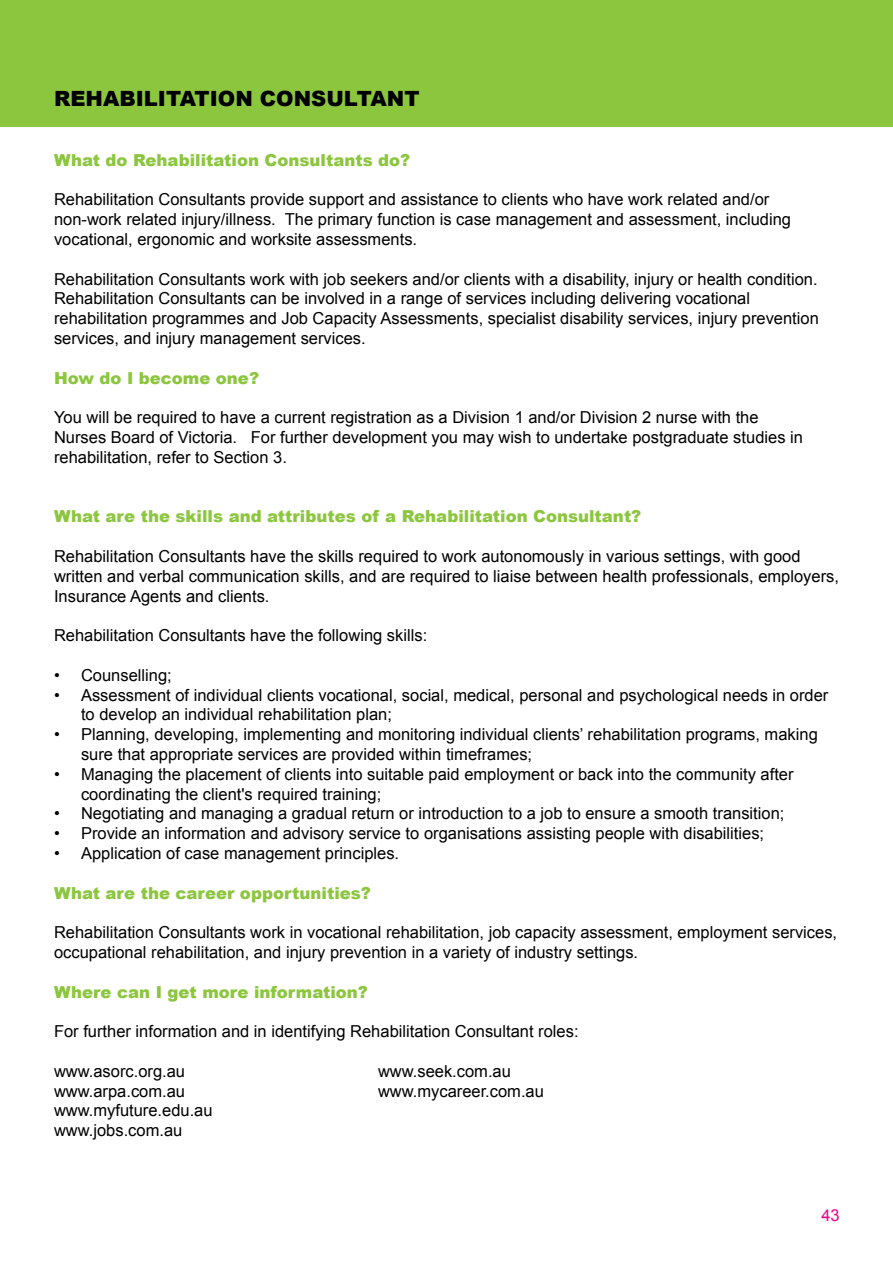
<style>
.page{position:relative;width:893px;height:1263px;background:#fff}
.page>*{position:absolute;margin:0;border:0;box-sizing:border-box;transform-origin:0 0}
.t1{font:900 21px "Arial";color:#000}
.t2{font:16.5px/19.8px "Arial";color:#000}
.t3{font:900 16.5px "Arial";color:#8cc63f}
.t4{font:16.5px "Arial";color:#ec008c}
</style>
<div class="page">
<div style="left:0;top:0;width:893px;height:127px;background:#8cc63f"></div>
<p class="t1" style="left:54px;top:84px;width:32px">Rehabi</p>
<p class="t1" style="left:144px;top:84px;width:81px">litation</p>
<p class="t1" style="left:260px;top:84px;width:34px">Cons</p>
<p class="t1" style="left:326px;top:84px;width:95px">ultan t</p>
<p class="t3" style="left:54px;top:148px;width:358px">What do Rehabilitation Consultants do?</p>
<p class="t2" style="left:54px;top:190px;width:739px">Rehabilitation Consultants provide support and assistance to clients who have work related and/or non-work related injury/illness. The primary function is case management and assessment, including vocational, ergonomic and worksite assessments.</p>
<p class="t2" style="left:54px;top:269px;width:766px">Rehabilitation Consultants work with job seekers and/or clients with a disability, injury or health condition.<br>Rehabilitation Consultants can be involved in a range of services including delivering vocational rehabilitation programmes and Job Capacity Assessments, specialist disability services, injury prevention services, and injury management services.</p>
<p class="t3" style="left:54px;top:366px;width:207px">How do I become one?</p>
<p class="t2" style="left:54px;top:408px;width:750px">You will be required to have a current registration as a Division 1 and/or Division 2 nurse with the<br>Nurses Board of Victoria. For further development you may wish to undertake postgraduate studies in rehabilitation, refer to Section 3.</p>
<p class="t3" style="left:54px;top:504px;width:589px">What are the skills and attributes of a Rehabilitation Consultant?</p>
<p class="t2" style="left:54px;top:546px;width:786px">Rehabilitation Consultants have the skills required to work autonomously in various settings, with good written and verbal communication skills, and are required to liaise between health professionals, employers,<br>Insurance Agents and clients.</p>
<p class="t2" style="left:54px;top:626px;width:375px">Rehabilitation Consultants have the following skills:</p>
<p class="t2" style="left:54px;top:665px;width:119px">• Counselling;</p>
<p class="t2" style="left:81px;top:685px;width:749px;text-indent:-27px">• Assessment of individual clients vocational, social, medical, personal and psychological needs in order to develop an individual rehabilitation plan;</p>
<p class="t2" style="left:81px;top:725px;width:738px;text-indent:-27px">• Planning, developing, implementing and monitoring individual clients’ rehabilitation programs, making sure that appropriate services are provided within timeframes;</p>
<p class="t2" style="left:81px;top:764px;width:714px;text-indent:-27px">• Managing the placement of clients into suitable paid employment or back into the community after coordinating the client's required training;</p>
<p class="t2" style="left:54px;top:804px;width:732px">• Negotiating and managing a gradual return or introduction to a job to ensure a smooth transition;</p>
<p class="t2" style="left:54px;top:824px;width:712px">• Provide an information and advisory service to organisations assisting people with disabilities;</p>
<p class="t2" style="left:54px;top:843px;width:347px">• Application of case management principles.</p>
<p class="t3" style="left:54px;top:881px;width:318px">What are the career opportunities?</p>
<p class="t2" style="left:54px;top:923px;width:785px">Rehabilitation Consultants work in vocational rehabilitation, job capacity assessment, employment services, occupational rehabilitation, and injury prevention in a variety of industry settings.</p>
<p class="t3" style="left:54px;top:980px;width:315px">Where can I get more information?</p>
<p class="t2" style="left:54px;top:1022px;width:526px">For further information and in identifying Rehabilitation Consultant roles:</p>
<p class="t2" style="left:54px;top:1061px;width:133px">www.asorc.org.au</p>
<p class="t2" style="left:378px;top:1061px;width:134px">www.seek.com.au</p>
<p class="t2" style="left:54px;top:1081px;width:133px">www.arpa.com.au</p>
<p class="t2" style="left:378px;top:1081px;width:167px">www.mycareer.com.au</p>
<p class="t2" style="left:54px;top:1101px;width:160px">www.myfuture.edu.au www.jobs.com.au</p>
<p class="t4" style="left:821px;top:1204px;width:20px">43</p>
</div>
